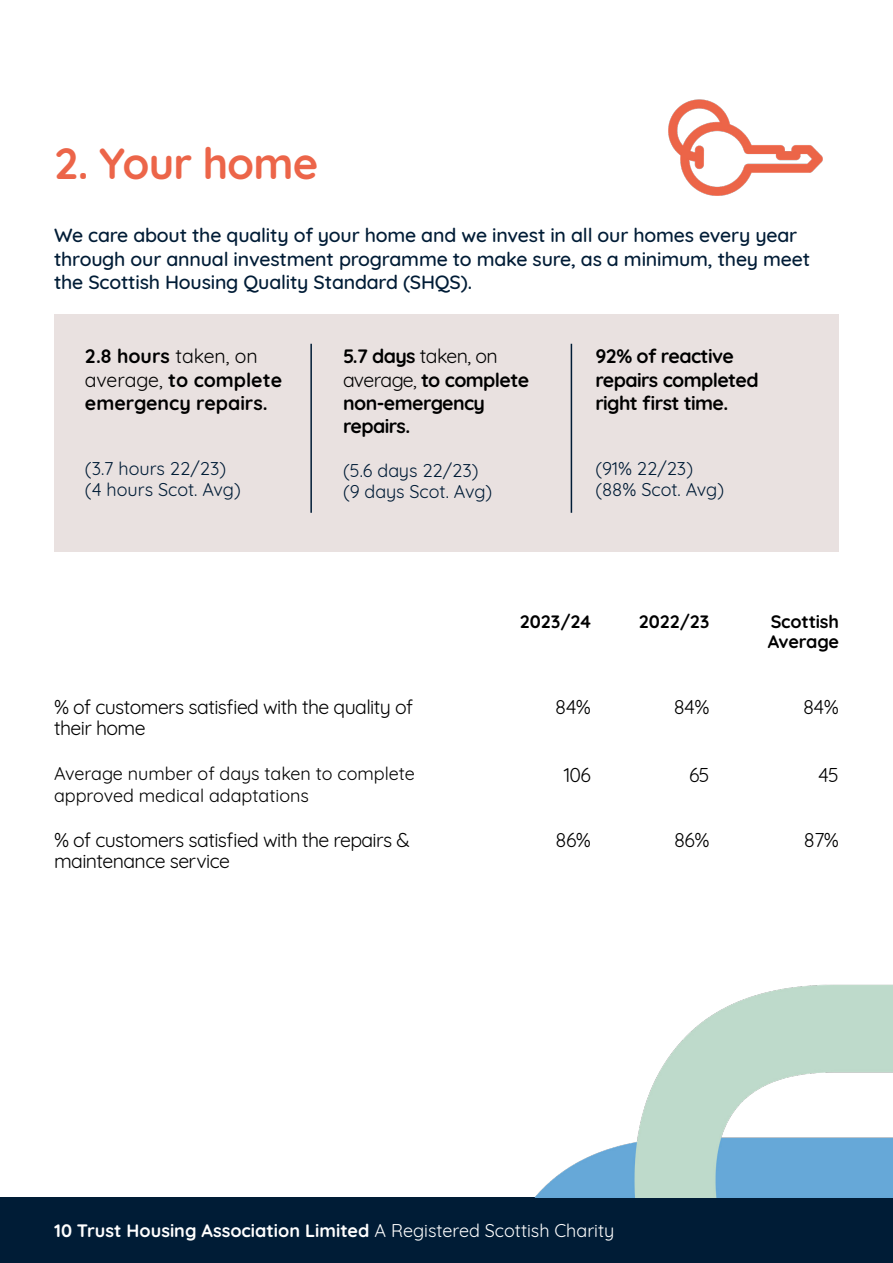
<style>
.page{position:relative;width:893px;height:1263px;background:#fff}
.page>*{position:absolute;margin:0;border:0;box-sizing:border-box;transform-origin:0 0}
.t1{font:700 43.5px "Quicksand";letter-spacing:-.02em;color:#ec6549}
.t2{font:500 19.5px/23.4px "Quicksand";letter-spacing:-.01em;color:#001c36}
.t3{font:19.5px/21px "Quicksand";letter-spacing:-.03em;color:#000}
.t4{font:700 19.5px/23.4px "Quicksand";letter-spacing:-.03em;color:#000}
.t5{font:700 19.5px/23.4px "Quicksand";color:#000}
.t6{font:18px/21.6px "Quicksand";color:#001c36}
.t7{font:18px/21.6px "Quicksand";color:#000}
.t8{font:700 18px "Quicksand";color:#fff}
.t9{font:700 18px/19.5px "Quicksand";letter-spacing:-.01em;color:#000}
.s1{font-weight:400}
</style>
<div class="page">
<img style="left:668px;top:99px;width:155px;height:97px">
<div style="left:54px;top:315px;width:785px;height:237px;background:#e9e1e0"></div>
<div style="left:0;top:1198px;width:893px;height:65px;background:#001c36"></div>
<img style="left:403px;top:984px;width:490px;height:214px">
<hr style="left:571px;top:344px;width:1px;height:169px;background:#001c36">
<hr style="left:310px;top:344px;width:2px;height:169px;background:#001c36">
<h1 class="t1" style="left:54px;top:130px;width:266px">2. Your home</h1>
<p class="t2" style="left:54px;top:222px;width:758px">We care about the quality of your home and we invest in all our homes every year through our annual investment programme to make sure, as a minimum, they meet the Scottish Housing Quality Standard (SHQS).</p>
<p class="t5" style="left:85px;top:343px;width:199px">2.8 hours <span class="s1">taken, on average,</span> to complete emergency repairs.</p>
<p class="t6" style="left:85px;top:456px;width:157px">(3.7 hours 22/23) (4 hours Scot. Avg)</p>
<p class="t4" style="left:343px;top:343px;width:188px">5.7 days <span class="s1">taken, on average,</span> to complete non-emergency repairs.</p>
<p class="t6" style="left:343px;top:458px;width:151px">(5.6 days 22/23) (9 days Scot. Avg)</p>
<p class="t4" style="left:595px;top:343px;width:165px">92% of reactive repairs completed right first time.</p>
<p class="t6" style="left:595px;top:456px;width:130px">(91% 22/23) (88% Scot. Avg)</p>
<p class="t9" style="left:520px;top:610px;width:73px">2023/24</p>
<p class="t9" style="left:639px;top:610px;width:72px">2022/23</p>
<p class="t9" style="left:768px;top:610px;width:73px">Scottish<br>Average</p>
<p class="t3" style="left:54px;top:695px;width:361px">% of customers satisfied with the quality of their home</p>
<p class="t3" style="left:555px;top:695px;width:37px">84%</p>
<p class="t3" style="left:674px;top:695px;width:37px">84%</p>
<p class="t3" style="left:803px;top:695px;width:37px">84%</p>
<p class="t7" style="left:54px;top:761px;width:362px">Average number of days taken to complete approved medical adaptations</p>
<p class="t3" style="left:564px;top:762px;width:29px">106</p>
<p class="t3" style="left:689px;top:762px;width:22px">65</p>
<p class="t3" style="left:818px;top:762px;width:22px">45</p>
<p class="t3" style="left:54px;top:827px;width:357px">% of customers satisfied with the repairs &amp; maintenance service</p>
<p class="t3" style="left:556px;top:827px;width:37px">86%</p>
<p class="t3" style="left:674px;top:827px;width:37px">86%</p>
<p class="t3" style="left:804px;top:827px;width:37px">87%</p>
<p class="t8" style="left:54px;top:1217px;width:562px">10 Trust Housing Association Limited <span class="s1">A Registered Scottish Charity</span></p>
</div>
